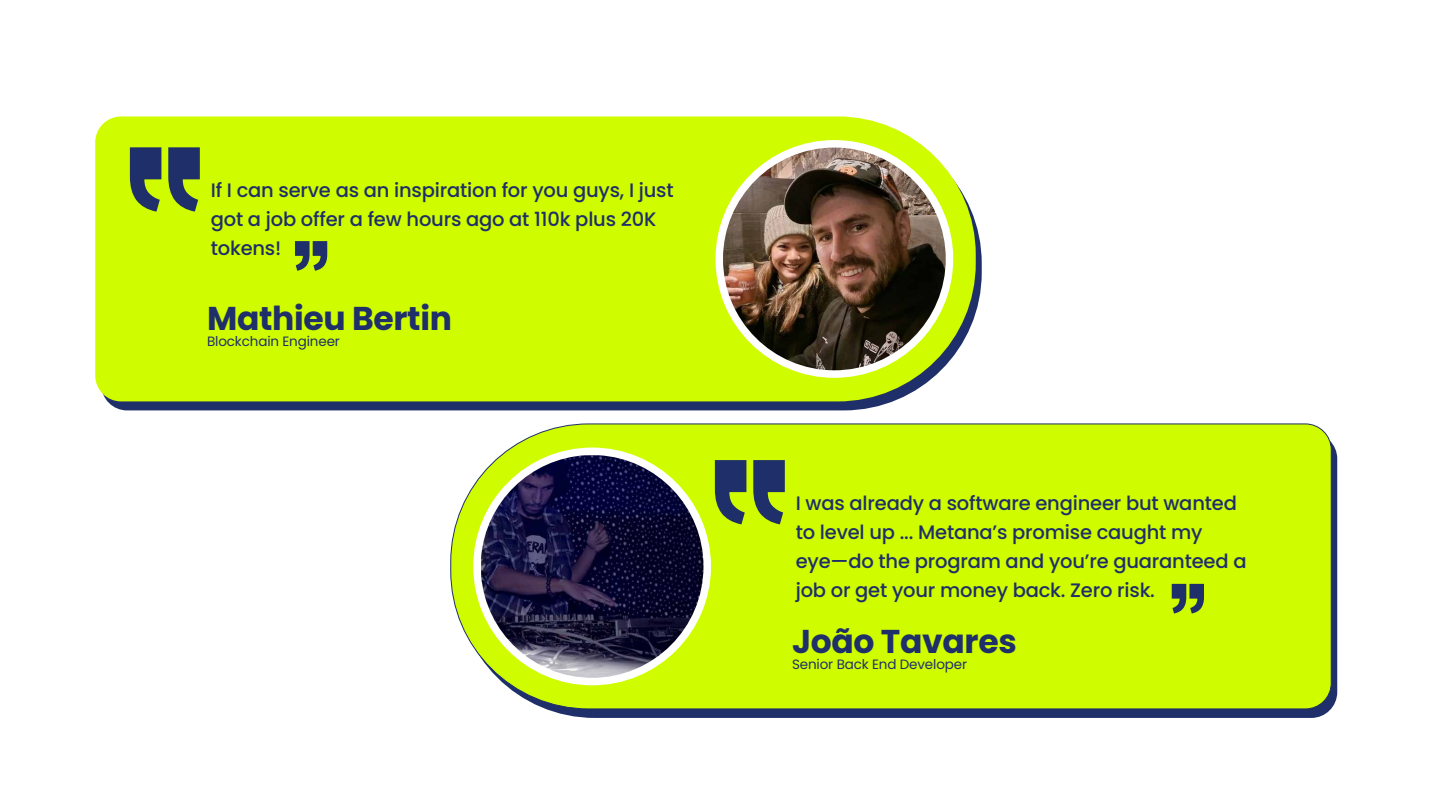
<style>
.page{position:relative;width:1440px;height:810px;background:#fff}
.page>*{position:absolute;margin:0;border:0;box-sizing:border-box;transform-origin:0 0}
.t1{font:700 33px "Poppins";letter-spacing:-.01em;color:#1e2f69}
.t2{font:500 19.5px/29.2px "Poppins";letter-spacing:-.01em;color:#1e2f69}
.t3{font:13.5px "Poppins";letter-spacing:-.01em;color:#1e2f69}
</style>
<div class="page">
<svg style="left:549px;top:443px;width:788px;height:275px;background:#27376f"></svg>
<svg style="left:107px;top:224px;width:875px;height:186px;fill:#1e2f69"></svg>
<div style="left:450px;top:423px;width:882px;height:287px;background:#d0fc00"></div>
<div style="left:473px;top:448px;width:238px;height:237px;border:15px solid #fff;border-radius:50%"></div>
<img style="left:481px;top:455px;width:223px;height:223px">
<svg style="left:753px;top:460px;width:32px;height:64px;background:#4c644d"></svg>
<svg style="left:715px;top:460px;width:31px;height:64px;background:#49614f"></svg>
<svg style="left:1172px;top:584px;width:32px;height:30px"></svg>
<div style="left:95px;top:116px;width:881px;height:285px;background:#d0fc00"></div>
<div style="left:716px;top:140px;width:237px;height:238px;border:15px solid #fff;border-radius:50%"></div>
<img style="left:723px;top:148px;width:223px;height:222px;border-radius:111px">
<svg style="left:168px;top:147px;width:32px;height:65px;background:#4e664c"></svg>
<svg style="left:130px;top:147px;width:31px;height:65px;background:#4b634e"></svg>
<svg style="left:295px;top:241px;width:32px;height:30px"></svg>
<p class="t2" style="left:211px;top:175px;width:464px">If I can serve as an inspiration for you guys, I just got a job offer a few hours ago at 110k plus 20K tokens!</p>
<h1 class="t1" style="left:207px;top:299px;width:246px">Mathieu Bertin</h1>
<p class="t3" style="left:207px;top:334px;width:134px">Blockchain Engineer</p>
<p class="t2" style="left:796px;top:488px;width:452px">I was already a software engineer but wanted to level up ... Metana’s promise caught my eye—do the program and you’re guaranteed a job or get your money back. Zero risk.</p>
<h1 class="t1" style="left:792px;top:622px;width:226px">João Tavares</h1>
<p class="t3" style="left:792px;top:657px;width:177px">Senior Back End Developer</p>
</div>
